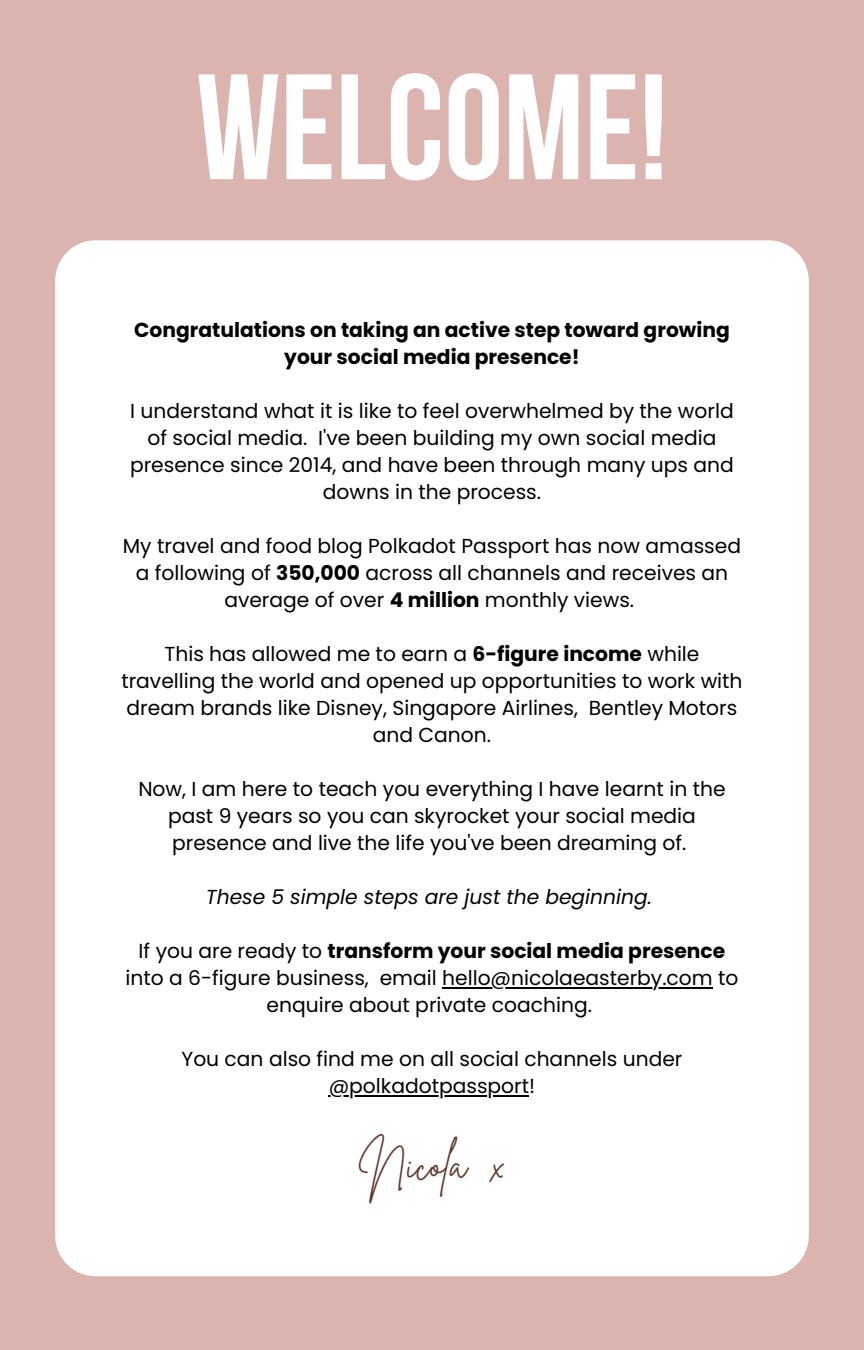
<style>
.page{position:relative;width:864px;height:1350px;background:#dbb4af}
.page>*{position:absolute;margin:0;border:0;box-sizing:border-box;transform-origin:0 0}
.t1{font:700 149.62px "Bebas Neue";color:#fff}
.t2{font:42.98px "Brittany Signature";color:#613b30}
.t3{font:20.25px/27px "Poppins";color:#000;text-align:center}
.t4{font:700 20.25px/27px "Poppins";color:#000;text-align:center}
.t5{font:italic 20.25px "Poppins";color:#000}
.s1{font-weight:700}
</style>
<div class="page">
<div style="left:55px;top:240px;width:753px;height:1036px;background:#fff;border-radius:40px"></div>
<hr style="left:442px;top:987px;width:271px;height:1px;background:#000">
<hr style="left:329px;top:1095px;width:200px;height:1px;background:#000">
<h1 class="t1" style="left:196px;top:67px;width:473px">WELCOME!</h1>
<p class="t4" style="left:134px;top:316px;width:597px">Congratulations on taking an active step toward growing your social media presence!</p>
<p class="t3" style="left:130px;top:397px;width:605px">I understand what it is like to feel overwhelmed by the world of social media. I've been building my own social media presence since 2014, and have been through many ups and downs in the process.</p>
<p class="t3" style="left:123px;top:532px;width:620px">My travel and food blog Polkadot Passport has now amassed a following of <span class="s1">350,000</span> across all channels and receives an average of over <span class="s1">4 million</span> monthly views.</p>
<p class="t3" style="left:121px;top:640px;width:623px">This has allowed me to earn a <span class="s1">6-figure income</span> while travelling the world and opened up opportunities to work with dream brands like Disney, Singapore Airlines, Bentley Motors and Canon.</p>
<p class="t3" style="left:138px;top:775px;width:589px">Now, I am here to teach you everything I have learnt in the past 9 years so you can skyrocket your social media presence and live the life you've been dreaming of.</p>
<p class="t5" style="left:206px;top:883px;width:448px">These 5 simple steps are just the beginning.</p>
<p class="t3" style="left:125px;top:937px;width:615px">If you are ready to <span class="s1">transform your social media presence </span>into a 6-figure business, email hello@nicolaeasterby.com to enquire about private coaching.</p>
<p class="t3" style="left:182px;top:1045px;width:502px">You can also find me on all social channels under @polkadotpassport!</p>
<h2 class="t2" style="left:359px;top:1137px;width:147px">Nicola x</h2>
</div>
